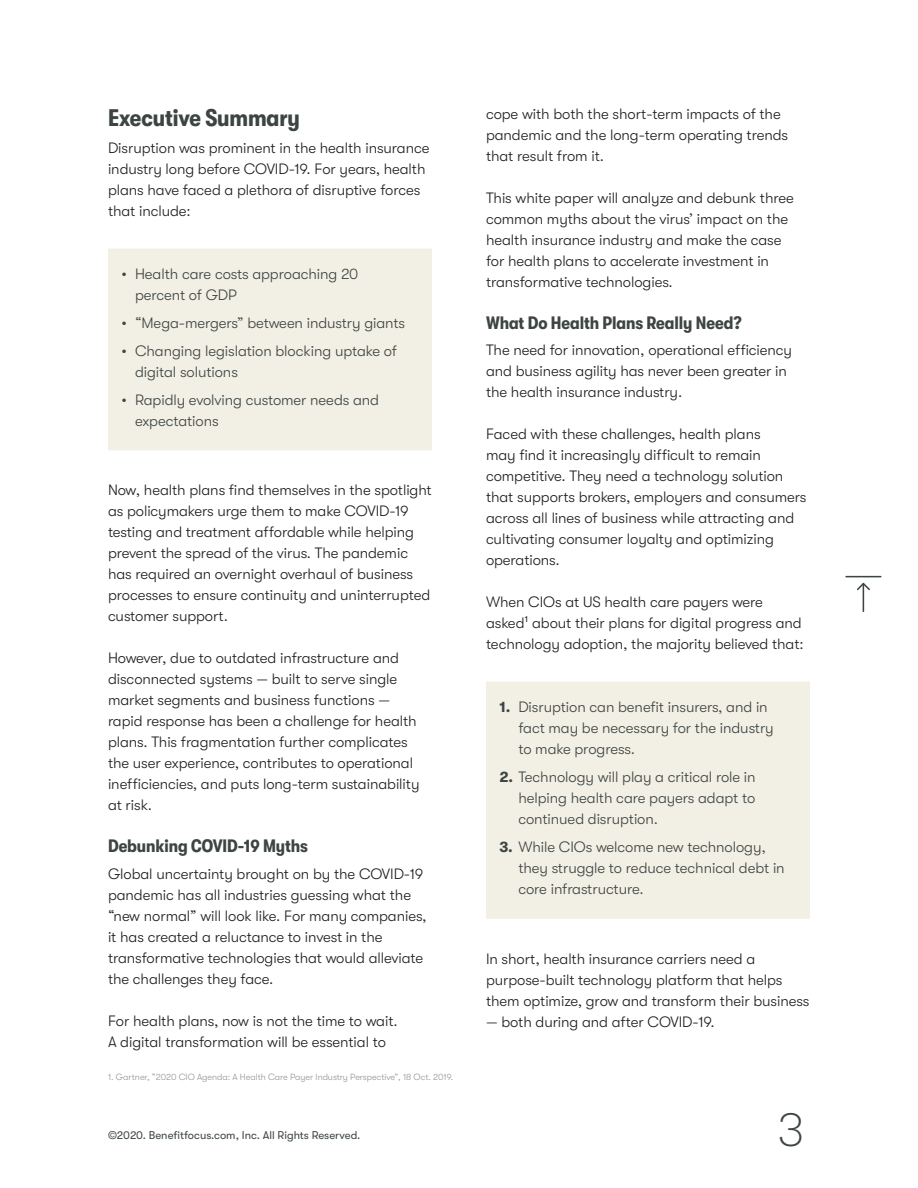
<style>
.page{position:relative;width:918px;height:1188px;background:#fff}
.page>*{position:absolute;margin:0;border:0;box-sizing:border-box;transform-origin:0 0}
.t1{font:100 48px "GT Walsheim Pro";color:#3d4543}
.Header_1{font:700 condensed 24px "GT Walsheim Pro";letter-spacing:-.005em;color:#3d4543}
.Heading_2{font:700 condensed 18px "GT Walsheim Pro";letter-spacing:-.005em;color:#3d4543}
.t2{font:300 15px/21px "GT Walsheim Pro";letter-spacing:-.005em;color:#231f20}
.t3{font:300 15px/21px "GT Walsheim Pro";letter-spacing:-.005em;color:#3d4543}
.t4{font:11.25px "GT Walsheim Pro";color:#3d4543}
.Footnote{font:300 9px "GT Walsheim Pro";letter-spacing:-.005em;color:#939598}
.s1{font-weight:700}
</style>
<div class="page">
<div style="left:108px;top:249px;width:324px;height:201px;background:#f2efe4"></div>
<div style="left:486px;top:682px;width:324px;height:237px;background:#f2efe4"></div>
<svg style="left:857px;top:582px;width:13px;height:29px"></svg>
<hr style="left:846px;top:576px;width:35px;height:1px;background:#3d4543">
<p class="Header_1" style="left:108px;top:105px;width:193px">Executive Summary</p>
<p class="t2" style="left:108px;top:138px;width:323px">Disruption was prominent in the health insurance industry long before COVID-19. For years, health plans have faced a plethora of disruptive forces that include:</p>
<p class="t3" style="left:135px;top:264px;width:225px;text-indent:-14px">• Health care costs approaching 20 percent of GDP</p>
<p class="t3" style="left:122px;top:313px;width:285px">• “Mega-mergers” between industry giants</p>
<p class="t3" style="left:135px;top:340px;width:264px;text-indent:-14px">• Changing legislation blocking uptake of digital solutions</p>
<p class="t3" style="left:135px;top:389px;width:246px;text-indent:-14px">• Rapidly evolving customer needs and expectations</p>
<p class="t2" style="left:108px;top:480px;width:325px">Now, health plans find themselves in the spotlight as policymakers urge them to make COVID-19 testing and treatment affordable while helping prevent the spread of the virus. The pandemic has required an overnight overhaul of business processes to ensure continuity and uninterrupted customer support.</p>
<p class="t2" style="left:108px;top:648px;width:313px">However, due to outdated infrastructure and disconnected systems — built to serve single market segments and business functions — rapid response has been a challenge for health plans. This fragmentation further complicates the user experience, contributes to operational inefficiencies, and puts long-term sustainability at risk.</p>
<p class="Heading_2" style="left:108px;top:836px;width:201px">Debunking COVID-19 Myths</p>
<p class="t2" style="left:108px;top:864px;width:320px">Global uncertainty brought on by the COVID-19 pandemic has all industries guessing what the “new normal” will look like. For many companies, it has created a reluctance to invest in the transformative technologies that would alleviate the challenges they face.</p>
<p class="t2" style="left:108px;top:1011px;width:291px">For health plans, now is not the time to wait.<br>A digital transformation will be essential to</p>
<p class="Footnote" style="left:108px;top:1072px;width:347px">1. Gartner, “2020 CIO Agenda: A Health Care Payer Industry Perspective”, 18 Oct. 2019.</p>
<p class="t4" style="left:108px;top:1129px;width:254px">©2020. Benefitfocus.com, Inc. All Rights Reserved.</p>
<p class="t2" style="left:486px;top:103px;width:304px">cope with both the short-term impacts of the pandemic and the long-term operating trends that result from it.</p>
<p class="t2" style="left:486px;top:187px;width:309px">This white paper will analyze and debunk three common myths about the virus’ impact on the health insurance industry and make the case for health plans to accelerate investment in transformative technologies.</p>
<p class="Heading_2" style="left:486px;top:312px;width:257px">What Do Health Plans Really Need?</p>
<p class="t2" style="left:486px;top:340px;width:308px">The need for innovation, operational efficiency and business agility has never been greater in the health insurance industry.</p>
<p class="t2" style="left:486px;top:424px;width:322px">Faced with these challenges, health plans<br>may find it increasingly difficult to remain competitive. They need a technology solution that supports brokers, employers and consumers across all lines of business while attracting and cultivating consumer loyalty and optimizing operations.</p>
<p class="t2" style="left:486px;top:592px;width:319px">When CIOs at US health care payers were asked¹ about their plans for digital progress and technology adoption, the majority believed that:</p>
<p class="t3" style="left:518px;top:697px;width:257px;text-indent:-19px"><span class="s1">1.</span> Disruption can benefit insurers, and in fact may be necessary for the industry to make progress.</p>
<p class="t3" style="left:518px;top:767px;width:239px;text-align:justify;text-indent:-19px"><span class="s1">2.</span> Technology will play a critical role in helping health care payers adapt to continued disruption.</p>
<p class="t3" style="left:518px;top:836px;width:268px;text-indent:-19px"><span class="s1">3.</span> While CIOs welcome new technology, they struggle to reduce technical debt in core infrastructure.</p>
<p class="t2" style="left:486px;top:948px;width:325px">In short, health insurance carriers need a purpose-built technology platform that helps them optimize, grow and transform their business</p>
<p class="t2" style="left:486px;top:1011px;width:230px">— both during and after COVID-19.</p>
<h1 class="t1" style="left:778px;top:1103px;width:28px">3</h1>
</div>
